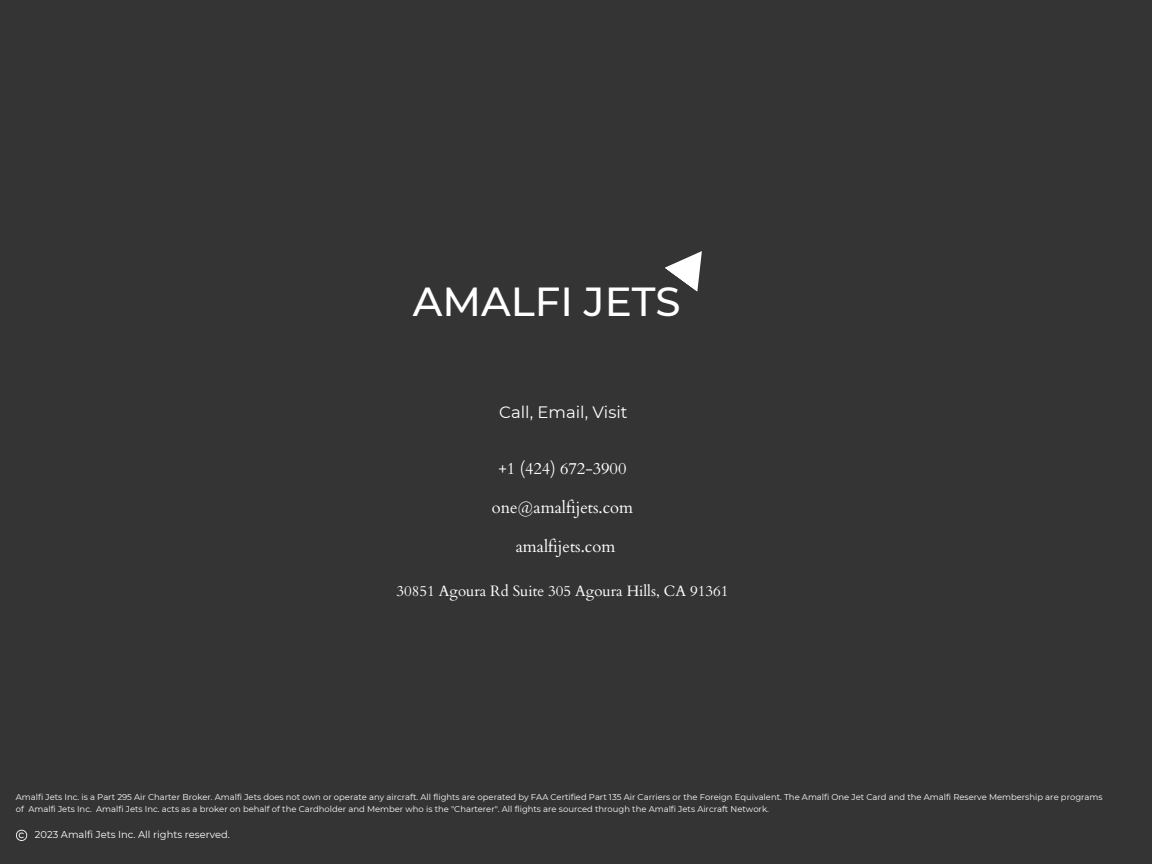
<style>
.page{position:relative;width:1152px;height:864px;background:#343434}
.page>*{position:absolute;margin:0;border:0;box-sizing:border-box;transform-origin:0 0}
.t1{font:500 40.5px "Montserrat";color:#fff}
.t2{font:16.5px "Cardo";color:#fff}
.t3{font:16.5px "Montserrat";color:#fff}
.t4{font:15px "Cardo";color:#fff}
.t5{font:9.9px "Montserrat";color:#fff}
.t6{font:8.4px/11.2px "Montserrat";color:#fff}
</style>
<div class="page">
<svg style="left:16px;top:830px;width:11px;height:11px"></svg>
<svg style="left:665px;top:251px;width:37px;height:41px"></svg>
<p class="t1" style="left:413px;top:277px;width:270px">AMALFI JETS</p>
<p class="t3" style="left:499px;top:402px;width:130px">Call, Email, Visit</p>
<p class="t2" style="left:498px;top:457px;width:130px">+1 (424) 672-3900</p>
<p class="t2" style="left:492px;top:497px;width:143px">one@amalfijets.com</p>
<p class="t2" style="left:516px;top:536px;width:101px">amalfijets.com</p>
<p class="t4" style="left:397px;top:581px;width:333px">30851 Agoura Rd Suite 305 Agoura Hills, CA 91361</p>
<p class="t6" style="left:16px;top:792px;width:1088px">Amalfi Jets Inc. is a Part 295 Air Charter Broker. Amalfi Jets does not own or operate any aircraft. All flights are operated by FAA Certified Part 135 Air Carriers or the Foreign Equivalent. The Amalfi One Jet Card and the Amalfi Reserve Membership are programs of Amalfi Jets Inc. Amalfi Jets Inc. acts as a broker on behalf of the Cardholder and Member who is the "Charterer". All flights are sourced through the Amalfi Jets Aircraft Network.</p>
<p class="t5" style="left:35px;top:829px;width:197px">2023 Amalfi Jets Inc. All rights reserved.</p>
</div>
